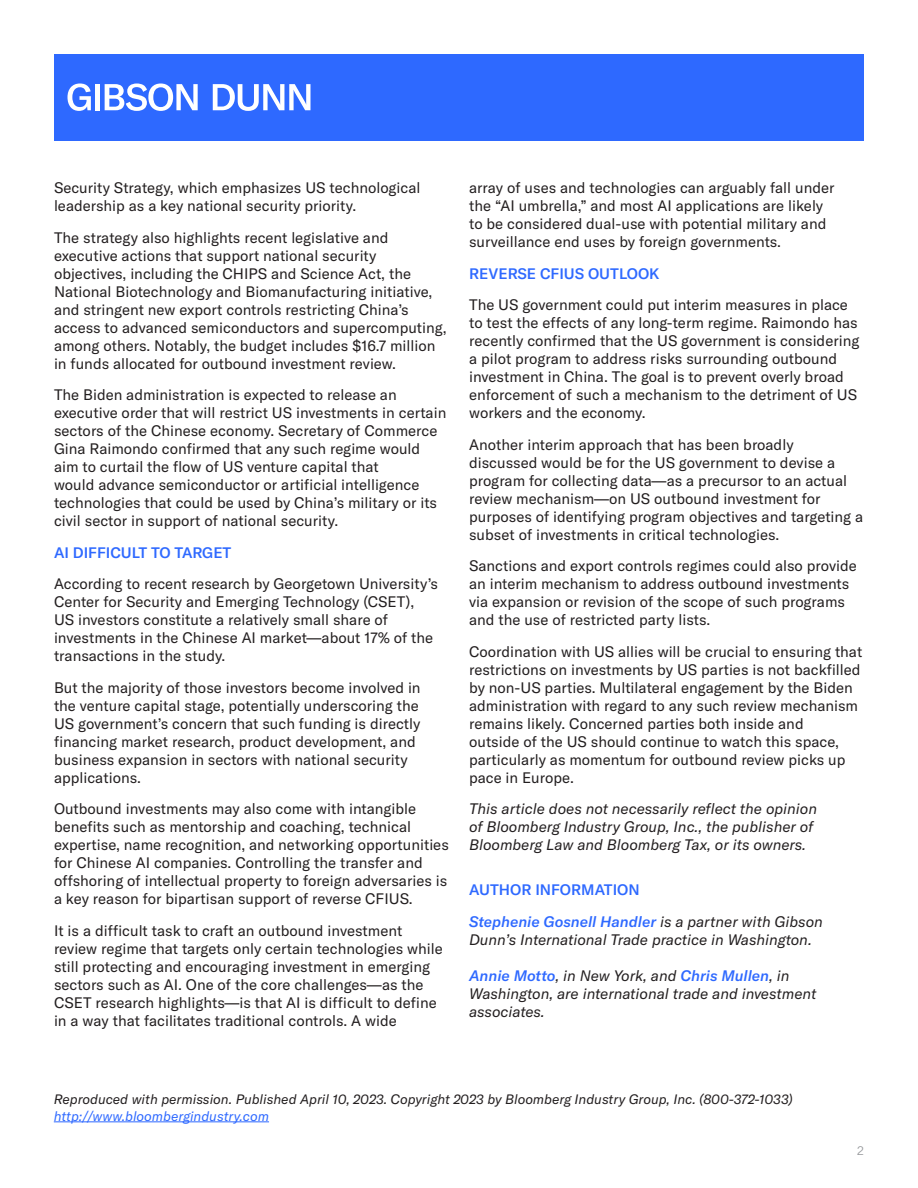
<style>
.page{position:relative;width:918px;height:1188px;background:#fff}
.page>*{position:absolute;margin:0;border:0;box-sizing:border-box;transform-origin:0 0}
.body{font:15px/18px "GT America";color:#231f20}
.body-2{font:italic 15px/18px "GT America";color:#231f20}
.body-3{font:500 15px "GT America";color:#2e69ff}
.body-4{font:italic 13.5px "GT America";color:#231f20}
.body-5{font:italic 13.5px "GT America";color:#2e69ff}
.t1{font:12px "Trade Gothic LT Std";color:#939598}
.s1{font-weight:500;color:#2e69ff}
</style>
<div class="page">
<div style="left:54px;top:54px;width:810px;height:86px;background:#2e69ff"></div>
<svg style="left:68px;top:83px;width:23px;height:28px"></svg>
<div style="left:95px;top:84px;width:5px;height:26px;background:#fff"></div>
<svg style="left:105px;top:83px;width:93px;height:28px"></svg>
<svg style="left:213px;top:84px;width:97px;height:27px"></svg>
<hr style="left:54px;top:1122px;width:215px;height:1px;background:#2e69ff">
<p class="body" style="left:54px;top:179px;width:368px">Security Strategy, which emphasizes US technological leadership as a key national security priority.</p>
<p class="body" style="left:54px;top:228px;width:394px">The strategy also highlights recent legislative and executive actions that support national security objectives, including the CHIPS and Science Act, the National Biotechnology and Biomanufacturing initiative, and stringent new export controls restricting China’s access to advanced semiconductors and supercomputing, among others. Notably, the budget includes $16.7 million in funds allocated for outbound investment review.</p>
<p class="body" style="left:54px;top:386px;width:394px">The Biden administration is expected to release an executive order that will restrict US investments in certain sectors of the Chinese economy. Secretary of Commerce Gina Raimondo confirmed that any such regime would aim to curtail the flow of US venture capital that<br>would advance semiconductor or artificial intelligence technologies that could be used by China’s military or its civil sector in support of national security.</p>
<p class="body-3" style="left:54px;top:543px;width:179px">AI DIFFICULT TO TARGET</p>
<p class="body" style="left:54px;top:575px;width:386px">According to recent research by Georgetown University’s Center for Security and Emerging Technology (CSET), US investors constitute a relatively small share of investments in the Chinese AI market—about 17% of the transactions in the study.</p>
<p class="body" style="left:54px;top:678px;width:368px">But the majority of those investors become involved in the venture capital stage, potentially underscoring the US government’s concern that such funding is directly financing market research, product development, and business expansion in sectors with national security applications.</p>
<p class="body" style="left:54px;top:800px;width:396px">Outbound investments may also come with intangible benefits such as mentorship and coaching, technical expertise, name recognition, and networking opportunities for Chinese AI companies. Controlling the transfer and offshoring of intellectual property to foreign adversaries is a key reason for bipartisan support of reverse CFIUS.</p>
<p class="body" style="left:54px;top:921px;width:390px">It is a difficult task to craft an outbound investment review regime that targets only certain technologies while still protecting and encouraging investment in emerging sectors such as AI. One of the core challenges—as the CSET research highlights—is that AI is difficult to define in a way that facilitates traditional controls. A wide</p>
<p class="body" style="left:469px;top:179px;width:367px">array of uses and technologies can arguably fall under the “AI umbrella,” and most AI applications are likely to be considered dual-use with potential military and surveillance end uses by foreign governments.</p>
<p class="body-3" style="left:469px;top:264px;width:192px">REVERSE CFIUS OUTLOOK</p>
<p class="body" style="left:469px;top:296px;width:392px">The US government could put interim measures in place to test the effects of any long-term regime. Raimondo has recently confirmed that the US government is considering a pilot program to address risks surrounding outbound investment in China. The goal is to prevent overly broad enforcement of such a mechanism to the detriment of US workers and the economy.</p>
<p class="body" style="left:469px;top:435px;width:396px">Another interim approach that has been broadly discussed would be for the US government to devise a program for collecting data—as a precursor to an actual review mechanism—on US outbound investment for purposes of identifying program objectives and targeting a subset of investments in critical technologies.</p>
<p class="body" style="left:469px;top:557px;width:389px">Sanctions and export controls regimes could also provide an interim mechanism to address outbound investments via expansion or revision of the scope of such programs and the use of restricted party lists.</p>
<p class="body" style="left:469px;top:642px;width:395px">Coordination with US allies will be crucial to ensuring that restrictions on investments by US parties is not backfilled by non-US parties. Multilateral engagement by the Biden administration with regard to any such review mechanism remains likely. Concerned parties both inside and<br>outside of the US should continue to watch this space, particularly as momentum for outbound review picks up pace in Europe.</p>
<p class="body-2" style="left:469px;top:800px;width:349px">This article does not necessarily reflect the opinion of Bloomberg Industry Group, Inc., the publisher of<br>Bloomberg Law and Bloomberg Tax, or its owners.</p>
<p class="body-3" style="left:469px;top:881px;width:172px">AUTHOR INFORMATION</p>
<p class="body-2" style="left:469px;top:912px;width:355px"><span class="s1">Stephenie Gosnell Handler</span> is a partner with Gibson<br>Dunn’s International Trade practice in Washington.</p>
<p class="body-2" style="left:469px;top:966px;width:349px"><span class="s1">Annie Motto</span>, in New York, and <span class="s1">Chris Mullen</span>, in<br>Washington, are international trade and investment associates.</p>
<p class="body-4" style="left:54px;top:1091px;width:741px">Reproduced with permission. Published April 10, 2023. Copyright 2023 by Bloomberg Industry Group, Inc. (800-372-1033)</p>
<p class="body-5" style="left:54px;top:1108px;width:217px">http://www.bloombergindustry.com</p>
<p class="t1" style="left:857px;top:1143px;width:9px">2</p>
</div>
